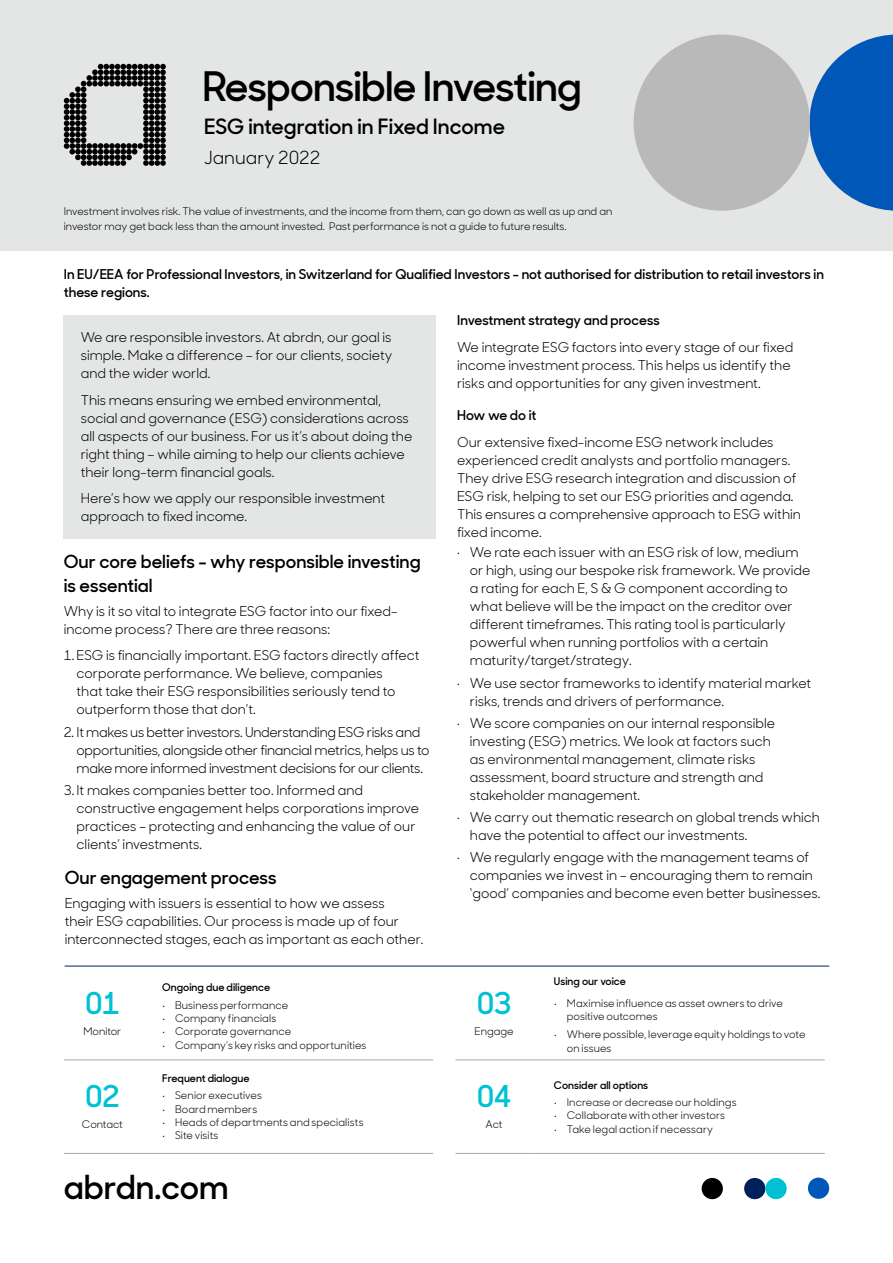
<style>
.page{position:relative;width:893px;height:1263px;background:#fff}
.page>*{position:absolute;margin:0;border:0;box-sizing:border-box;transform-origin:0 0}
.t1{font:600 40.5px "Sharp Sans Display No 1";letter-spacing:-.02em;color:#000}
.t2{font:600 33px "Sharp Sans Display No 1";color:#000}
.t3{font:600 30px "Sharp Sans Display No 1";letter-spacing:-.02em;color:#00c1d4}
.t4{font:600 21px "Sharp Sans Display No 1";color:#000}
.t5{font:600 18px/24px "Sharp Sans Display No 1";color:#000}
.t6{font:18px "Sharp Sans Display No 1";color:#000}
.t7{font:13.5px/18px "Sharp Sans Display No 1";color:#000}
.t8{font:600 13.5px/18px "Sharp Sans Display No 1";color:#000}
.t9{font:13.5px/18px "Sharp Sans Display No 1";letter-spacing:-.02em;color:#000}
.t10{font:10.5px/13.5px "Sharp Sans Display No 1";letter-spacing:.005em;color:#000}
.t11{font:600 10.5px "Sharp Sans Display No 1";color:#000}
</style>
<div class="page">
<div style="left:0;top:0;width:893px;height:251px;background:#e4e5e5"></div>
<svg style="left:809px;top:35px;width:84px;height:176px"></svg>
<div style="left:634px;top:35px;width:176px;height:176px;background:#b9b9ba;border-radius:50%"></div>
<svg style="left:64px;top:64px;width:102px;height:102px"></svg>
<div style="left:64px;top:315px;width:372px;height:223px;background:#e4e5e5"></div>
<hr style="left:65px;top:966px;width:764px;height:1px;background:#00205b">
<hr style="left:64px;top:1059px;width:77px;height:1px;background:#a7a8a9">
<hr style="left:141px;top:1059px;width:292px;height:1px;background:#a7a8a9">
<hr style="left:64px;top:1153px;width:77px;height:1px;background:#a7a8a9">
<hr style="left:141px;top:1153px;width:292px;height:1px;background:#a7a8a9">
<hr style="left:455px;top:1153px;width:78px;height:1px;background:#a7a8a9">
<hr style="left:533px;top:1153px;width:292px;height:1px;background:#a7a8a9">
<hr style="left:455px;top:1059px;width:78px;height:1px;background:#a7a8a9">
<hr style="left:533px;top:1059px;width:292px;height:1px;background:#a7a8a9">
<div style="left:744px;top:1178px;width:21px;height:21px;background:#00205b;border-radius:50%"></div>
<div style="left:808px;top:1177px;width:21px;height:22px;background:#0057b7;border-radius:50%"></div>
<div style="left:702px;top:1178px;width:21px;height:21px;background:#000;border-radius:50%"></div>
<div style="left:765px;top:1178px;width:22px;height:21px;background:#00c1d4;border-radius:50%"></div>
<h1 class="t1" style="left:203px;top:55px;width:381px">Responsible Investing</h1>
<h3 class="t4" style="left:204px;top:110px;width:302px">ESG integration in Fixed Income</h3>
<h3 class="t6" style="left:204px;top:144px;width:118px">January 2022</h3>
<p class="t10" style="left:64px;top:203px;width:550px;line-height:15px">Investment involves risk. The value of investments, and the income from them, can go down as well as up and an investor may get back less than the amount invested. Past performance is not a guide to future results.</p>
<p class="t8" style="left:64px;top:264px;width:762px">In EU/EEA for Professional Investors, in Switzerland for Qualified Investors - not authorised for distribution to retail investors in these regions.</p>
<p class="t8" style="left:457px;top:310px;width:204px">Investment strategy and process</p>
<p class="t7" style="left:457px;top:337px;width:338px">We integrate ESG factors into every stage of our fixed income investment process. This helps us identify the risks and opportunities for any given investment.</p>
<p class="t8" style="left:457px;top:405px;width:81px">How we do it</p>
<p class="t7" style="left:457px;top:432px;width:345px">Our extensive fixed-income ESG network includes experienced credit analysts and portfolio managers.<br>They drive ESG research integration and discussion of ESG risk, helping to set our ESG priorities and agenda.<br>This ensures a comprehensive approach to ESG within fixed income.</p>
<p class="t7" style="left:470px;top:542px;width:342px;text-indent:-13px">. We rate each issuer with an ESG risk of low, medium or high, using our bespoke risk framework. We provide a rating for each E, S &amp; G component according to what believe will be the impact on the creditor over different timeframes. This rating tool is particularly powerful when running portfolios with a certain maturity/target/strategy.</p>
<p class="t7" style="left:470px;top:673px;width:343px;text-indent:-13px">. We use sector frameworks to identify material market risks, trends and drivers of performance.</p>
<p class="t7" style="left:470px;top:713px;width:307px;text-indent:-13px">. We score companies on our internal responsible investing (ESG) metrics. We look at factors such as environmental management, climate risks assessment, board structure and strength and stakeholder management.</p>
<p class="t7" style="left:470px;top:807px;width:352px;text-indent:-13px">. We carry out thematic research on global trends which have the potential to affect our investments.</p>
<p class="t7" style="left:470px;top:847px;width:352px;text-indent:-13px">. We regularly engage with the management teams of companies we invest in – encouraging them to remain ‘good’ companies and become even better businesses.</p>
<p class="t7" style="left:81px;top:327px;width:313px;text-align:justify">We are responsible investors. At abrdn, our goal is simple. Make a difference – for our clients, society and the wider world.</p>
<p class="t7" style="left:81px;top:390px;width:333px">This means ensuring we embed environmental, social and governance (ESG) considerations across all aspects of our business. For us it’s about doing the right thing – while aiming to help our clients achieve their long-term financial goals.</p>
<p class="t7" style="left:81px;top:488px;width:306px">Here’s how we apply our responsible investment approach to fixed income.</p>
<h3 class="t5" style="left:64px;top:548px;width:358px">Our core beliefs - why responsible investing is essential</h3>
<p class="t7" style="left:64px;top:601px;width:335px">Why is it so vital to integrate ESG factor into our fixed&shy;income process? There are three reasons:</p>
<p class="t7" style="left:77px;top:645px;width:344px;text-indent:-13px">1. ESG is financially important. ESG factors directly affect corporate performance. We believe, companies<br>that take their ESG responsibilities seriously tend to outperform those that don’t.</p>
<p class="t9" style="left:77px;top:722px;width:354px;text-indent:-13px">2. It makes us better investors. Understanding ESG risks and opportunities, alongside other financial metrics, helps us to make more informed investment decisions for our clients.</p>
<p class="t7" style="left:77px;top:780px;width:344px;text-indent:-13px">3. It makes companies better too. Informed and constructive engagement helps corporations improve practices – protecting and enhancing the value of our clients’ investments.</p>
<h3 class="t5" style="left:65px;top:864px;width:214px">Our engagement process</h3>
<p class="t7" style="left:65px;top:893px;width:360px">Engaging with issuers is essential to how we assess<br>their ESG capabilities. Our process is made up of four interconnected stages, each as important as each other.</p>
<h3 class="t3" style="left:85px;top:980px;width:36px">01</h3>
<p class="t10" style="left:83px;top:1023px;width:39px">Monitor</p>
<h3 class="t3" style="left:85px;top:1073px;width:36px">02</h3>
<p class="t10" style="left:82px;top:1117px;width:43px">Contact</p>
<p class="t11" style="left:162px;top:979px;width:109px">Ongoing due diligence</p>
<p class="t10" style="left:162px;top:997px;width:128px">• Business performance</p>
<p class="t10" style="left:162px;top:1011px;width:115px">• Company financials</p>
<p class="t10" style="left:162px;top:1024px;width:131px">• Corporate governance</p>
<p class="t10" style="left:162px;top:1037px;width:206px">• Company’s key risks and opportunities</p>
<p class="t11" style="left:162px;top:1070px;width:89px">Frequent dialogue</p>
<p class="t10" style="left:162px;top:1088px;width:101px">• Senior executives</p>
<p class="t10" style="left:162px;top:1101px;width:96px">• Board members</p>
<p class="t10" style="left:162px;top:1114px;width:203px">• Heads of departments and specialists</p>
<p class="t10" style="left:162px;top:1128px;width:58px">• Site visits</p>
<h2 class="t2" style="left:64px;top:1162px;width:166px">abrdn.com</h2>
<h3 class="t3" style="left:477px;top:980px;width:36px">03</h3>
<p class="t10" style="left:475px;top:1023px;width:40px">Engage</p>
<h3 class="t3" style="left:477px;top:1073px;width:36px">04</h3>
<p class="t10" style="left:486px;top:1117px;width:18px">Act</p>
<p class="t11" style="left:554px;top:973px;width:74px">Using our voice</p>
<p class="t10" style="left:567px;top:995px;width:218px;text-indent:-13px">• Maximise influence as asset owners to drive positive outcomes</p>
<p class="t10" style="left:567px;top:1027px;width:240px;text-indent:-13px">• Where possible, leverage equity holdings to vote on issues</p>
<p class="t11" style="left:554px;top:1077px;width:96px">Consider all options</p>
<p class="t10" style="left:554px;top:1095px;width:184px">• Increase or decrease our holdings</p>
<p class="t10" style="left:554px;top:1108px;width:173px">• Collaborate with other investors</p>
<p class="t10" style="left:554px;top:1121px;width:161px">• Take legal action if necessary</p>
</div>
